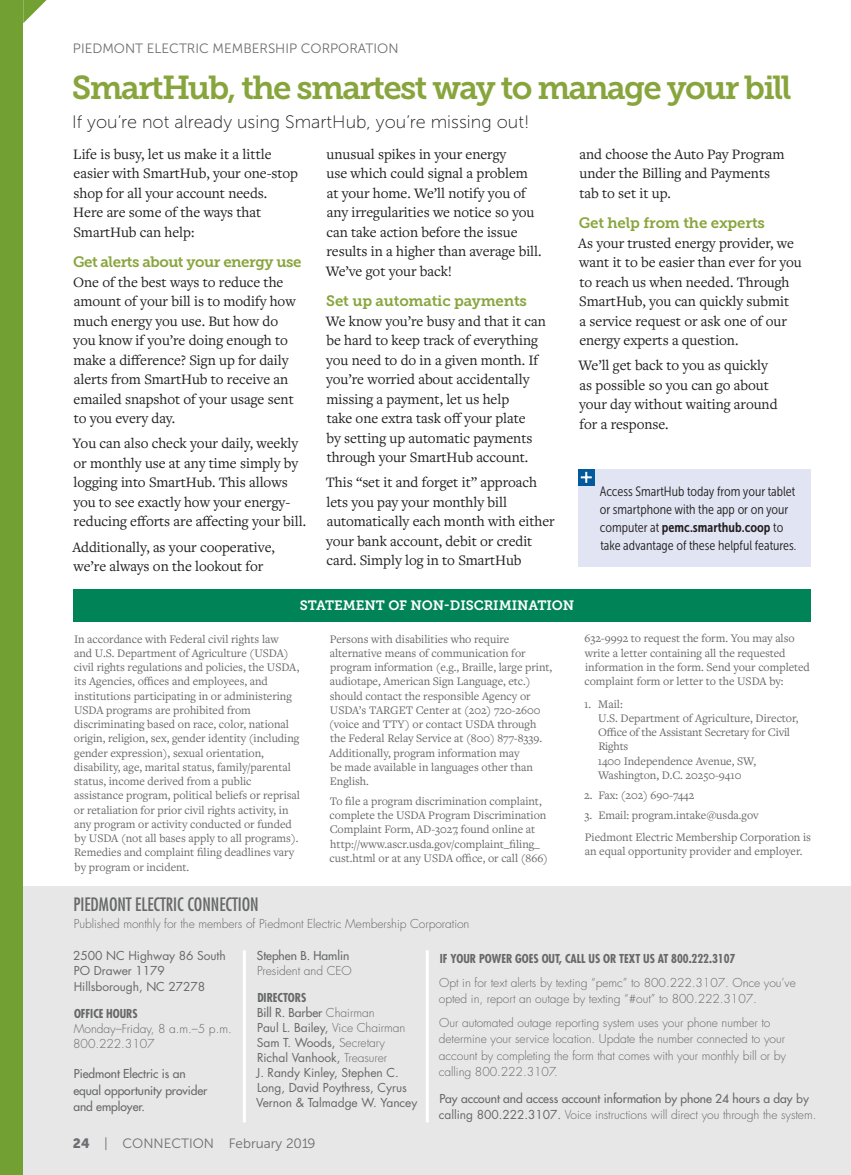
<style>
.page{position:relative;width:851px;height:1175px;background:#fff}
.page>*{position:absolute;margin:0;border:0;box-sizing:border-box;transform-origin:0 0}
.t1{font:33px "Museo Slab 700";letter-spacing:-.05em;color:#88a53d}
.t2{font:18px "Museo Sans 100";color:#201e1e}
.t3{font:condensed 18px "Futura Std";letter-spacing:-.005em;color:#676869}
.t4{font:15px/19.5px "Freight Text Pro";letter-spacing:-.005em;color:#201e1e}
.t5{font:15px "Museo Slab 700";letter-spacing:-.015em;color:#88a53d}
.t6{font:13.5px/18px "Museo Sans Cond 300";color:#201e1e}
.t7{font:13.5px "Museo Sans 300";color:#6d6e71}
.t8{font:13.5px "Museo Sans Cond 700";color:#201e1e}
.t9{font:13.5px "Museo Slab 700";letter-spacing:-.005em;color:#fff}
.t10{font:12px/14.2px "Freight Text Pro";letter-spacing:-.005em;color:#676869}
.t11{font:300 12px/16.5px "Futura Std";letter-spacing:-.005em;color:#676869}
.t12{font:12px/15px "Futura Std";letter-spacing:-.005em;color:#676869}
.t13{font:500 12px/16.5px "Futura Std";letter-spacing:-.005em;color:#676869}
.t14{font:700 condensed 12px "Futura Std";letter-spacing:-.005em;color:#676869}
.s1{font-family:"Museo Sans Cond 300"}
.s2{font-weight:700;font-stretch:condensed}
.s3{font-weight:500}
.s4{font-weight:300}
.s5{color:#67686a}
.s6{font-weight:400}
.s7{font-family:"Museo Sans 900"}
</style>
<div class="page">
<div style="left:0;top:886px;width:850px;height:288px;background:#e7e7e7"></div>
<hr style="left:243px;top:950px;width:3px;height:172px;background:#fff">
<hr style="left:426px;top:950px;width:3px;height:172px;background:#fff">
<div style="left:578px;top:469px;width:232px;height:98px;background:#e1e4f3"></div>
<div style="left:578px;top:469px;width:16px;height:16px;background:#005a9c"></div>
<svg style="left:580px;top:472px;width:11px;height:11px"></svg>
<div style="left:73px;top:589px;width:737px;height:32px;background:#008457"></div>
<div style="left:0;top:0;width:23px;height:1174px;background:#73a033"></div>
<svg style="left:23px;top:0;width:24px;height:23px"></svg>
<p class="t7" style="left:73px;top:41px;width:327px">PIEDMONT ELECTRIC MEMBERSHIP CORPORATION</p>
<h1 class="t1" style="left:72px;top:69px;width:721px">SmartHub, the smartest way to manage your bill</h1>
<h2 class="t2" style="left:72px;top:113px;width:458px">If you’re not already using SmartHub, you’re missing out!</h2>
<p class="t4" style="left:73px;top:144px;width:226px">Life is busy, let us make it a little easier with SmartHub, your one-stop shop for all your account needs.<br>Here are some of the ways that<br>SmartHub can help:</p>
<p class="t5" style="left:73px;top:253px;width:230px">Get alerts about your energy use</p>
<p class="t4" style="left:73px;top:271px;width:224px">One of the best ways to reduce the amount of your bill is to modify how much energy you use. But how do you know if you’re doing enough to make a difference? Sign up for daily alerts from SmartHub to receive an emailed snapshot of your usage sent to you every day.</p>
<p class="t4" style="left:72px;top:433px;width:235px">You can also check your daily, weekly or monthly use at any time simply by logging into SmartHub. This allows you to see exactly how your energy&shy;reducing efforts are affecting your bill.</p>
<p class="t4" style="left:72px;top:536px;width:204px">Additionally, as your cooperative, we’re always on the lookout for</p>
<p class="t4" style="left:326px;top:144px;width:217px">unusual spikes in your energy<br>use which could signal a problem at your home. We’ll notify you of any irregularities we notice so you can take action before the issue results in a higher than average bill.<br>We’ve got your back!</p>
<p class="t5" style="left:326px;top:292px;width:202px">Set up automatic payments</p>
<p class="t4" style="left:326px;top:310px;width:222px">We know you’re busy and that it can be hard to keep track of everything you need to do in a given month. If you’re worried about accidentally missing a payment, let us help<br>take one extra task off your plate<br>by setting up automatic payments through your SmartHub account.</p>
<p class="t4" style="left:326px;top:472px;width:230px">This “set it and forget it” approach lets you pay your monthly bill automatically each month with either your bank account, debit or credit card. Simply log in to SmartHub</p>
<p class="t4" style="left:579px;top:144px;width:206px">and choose the Auto Pay Program under the Billing and Payments tab to set it up.</p>
<p class="t5" style="left:578px;top:214px;width:188px">Get help from the experts</p>
<p class="t4" style="left:578px;top:232px;width:225px">As your trusted energy provider, we want it to be easier than ever for you to reach us when needed. Through<br>SmartHub, you can quickly submit<br>a service request or ask one of our energy experts a question.</p>
<p class="t4" style="left:578px;top:355px;width:200px">We’ll get back to you as quickly as possible so you can go about your day without waiting around for a response.</p>
<p class="t6" style="left:599px;top:482px;width:197px">Access SmartHub today from your tablet or smartphone with the app or on your</p>
<p class="t8" style="left:600px;top:519px;width:185px"><span class="s1">computer at</span> pemc.smarthub.coop <span class="s1">to</span></p>
<p class="t6" style="left:600px;top:536px;width:198px">take advantage of these helpful features.</p>
<p class="t9" style="left:300px;top:598px;width:276px">STATEMENT OF NON-DISCRIMINATION</p>
<p class="t10" style="left:74px;top:631px;width:228px">In accordance with Federal civil rights law<br>and U.S. Department of Agriculture (USDA) civil rights regulations and policies, the USDA, its Agencies, offices and employees, and institutions participating in or administering USDA programs are prohibited from discriminating based on race, color, national origin, religion, sex, gender identity (including gender expression), sexual orientation, disability, age, marital status, family/parental status, income derived from a public assistance program, political beliefs or reprisal or retaliation for prior civil rights activity, in any program or activity conducted or funded by USDA (not all bases apply to all programs).<br>Remedies and complaint filing deadlines vary by program or incident.</p>
<p class="t10" style="left:329px;top:631px;width:225px">Persons with disabilities who require alternative means of communication for program information (e.g., Braille, large print, audiotape, American Sign Language, etc.) should contact the responsible Agency or USDA’s TARGET Center at (202) 720-2600 (voice and TTY) or contact USDA through the Federal Relay Service at (800) 877-8339.<br>Additionally, program information may<br>be made available in languages other than English.</p>
<p class="t10" style="left:329px;top:793px;width:220px">To file a program discrimination complaint, complete the USDA Program Discrimination Complaint Form, AD-3027, found online at http://www.ascr.usda.gov/complaint_filing_ cust.html or at any USDA office, or call (866)</p>
<h2 class="t3" style="left:74px;top:893px;width:187px">PIEDMONT ELECTRIC CONNECTION</h2>
<p class="t11" style="left:74px;top:915px;width:397px">Published monthly for the members of Piedmont Electric Membership Corporation</p>
<p class="t10" style="left:584px;top:631px;width:227px">632-9992 to request the form. You may also write a letter containing all the requested information in the form. Send your completed complaint form or letter to the USDA by:</p>
<p class="t10" style="left:597px;top:696px;width:202px;text-indent:-14px">1. Mail:<br>U.S. Department of Agriculture, Director,<br>Office of the Assistant Secretary for Civil<br>Rights<br>1400 Independence Avenue, SW,<br>Washington, D.C. 20250-9410</p>
<p class="t10" style="left:584px;top:787px;width:112px">2. Fax: (202) 690-7442</p>
<p class="t10" style="left:584px;top:803px;width:228px;line-height:22.4px">3. Email: program.intake@usda.gov<br>Piedmont Electric Membership Corporation is</p>
<p class="t10" style="left:584px;top:844px;width:219px">an equal opportunity provider and employer.</p>
<p class="t13" style="left:257px;top:947px;width:94px">Stephen B. Hamlin</p>
<p class="t11" style="left:257px;top:963px;width:96px">President and CEO</p>
<p class="t12" style="left:256px;top:990px;width:163px"><span class="s2">DIRECTORS<br></span><span class="s3">Bill R. Barber</span> <span class="s4">Chairman<br></span>Paul L. Bailey, <span class="s4">Vice Chairman<br></span>Sam T. Woods, <span class="s4">Secretary<br></span>Richal Vanhook, <span class="s4">Treasurer<br></span>J. Randy Kinley, Stephen C.<br>Long, David Poythress, Cyrus<br>Vernon &amp; Talmadge W. Yancey</p>
<p class="t12" style="left:73px;top:948px;width:154px">2500 NC Highway 86 South<br>PO Drawer 1179<br>Hillsborough, NC 27278</p>
<p class="t14" style="left:74px;top:1006px;width:65px">OFFICE HOURS</p>
<p class="t11" style="left:73px;top:1021px;width:160px;line-height:15px">Monday–Friday, 8 a.m.–5 p.m.<br>800.222.3107</p>
<p class="t14" style="left:440px;top:951px;width:297px">IF YOUR POWER GOES OUT, CALL US OR TEXT US AT 800.222.3107</p>
<p class="t11" style="left:439px;top:974px;width:358px">Opt in for text alerts by texting “pemc” to 800.222.3107. Once you’ve opted in, report an outage by texting “#out” to 800.222.3107.</p>
<p class="t11" style="left:439px;top:1014px;width:349px">Our automated outage reporting system uses <span class="s5">your phone number to determine your service location. Update the number connec</span>ted to your account by completing the form that comes with your monthly bill or by</p>
<p class="t13" style="left:74px;top:1065px;width:113px">Piedmont Electric is an</p>
<p class="t11" style="left:439px;top:1063px;width:120px">calling 800.222.3107.</p>
<p class="t13" style="left:73px;top:1082px;width:136px">equal opportunity provider and employer.</p>
<p class="t13" style="left:439px;top:1090px;width:379px">Pay account and access account information by phone 24 hours a day <span class="s6">by calling 800.222.3107.</span> <span class="s4">Voice instructions will direct you through the system.</span></p>
<p class="t7" style="left:73px;top:1135px;width:244px"><span class="s7">24</span> | CONNECTION February 2019</p>
</div>
